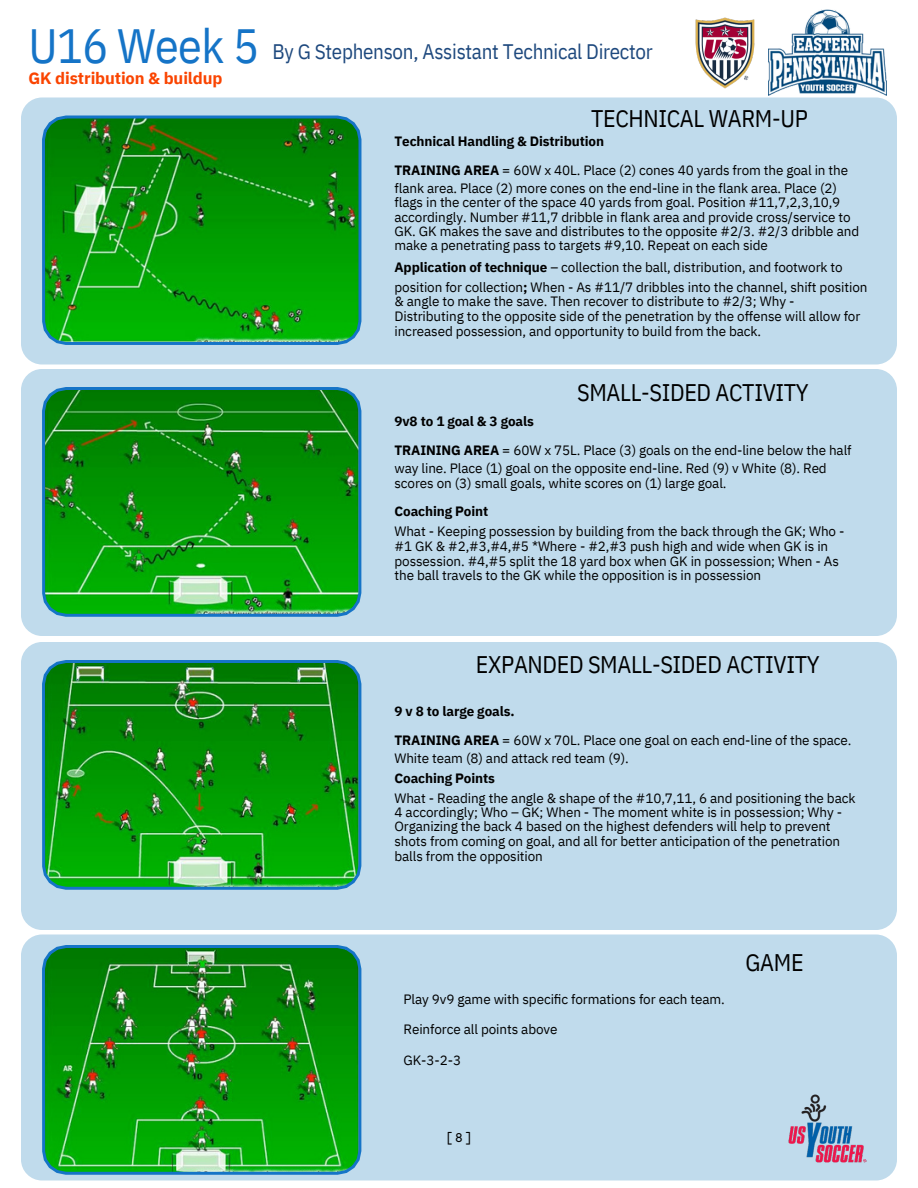
<style>
.page{position:relative;width:918px;height:1188px;background:#fff}
.page>*{position:absolute;margin:0;border:0;box-sizing:border-box;transform-origin:0 0}
.t1{font:48px "IBM Plex Sans Cond";letter-spacing:-.015em;color:#1574c7}
.t2{font:24px "IBM Plex Sans Cond";letter-spacing:-.015em;color:#000}
.t3{font:21px "IBM Plex Sans Cond";letter-spacing:-.015em;color:#1e497e}
.t4{font:700 16.5px "IBM Plex Sans";letter-spacing:-.01em;color:#fa4400}
.t5{font:15px "Courier Prime";color:#000}
.t6{font:13.5px/29.2px "IBM Plex Sans";letter-spacing:-.01em;color:#000}
.t7{font:700 13.5px "IBM Plex Sans";letter-spacing:-.01em;color:#000}
.s1{font-weight:700}
</style>
<div class="page">
<div style="left:21px;top:934px;width:876px;height:247px;background:#c0dbec"></div>
<div style="left:21px;top:642px;width:876px;height:288px;background:#c0dbec"></div>
<div style="left:21px;top:369px;width:876px;height:267px;background:#c0dbec"></div>
<div style="left:21px;top:94px;width:876px;height:271px;background:#c0dbec"></div>
<svg style="left:42px;top:116px;width:319px;height:229px;background:#0f9815"></svg>
<img style="left:42px;top:660px;width:319px;height:230px">
<svg style="left:42px;top:387px;width:319px;height:230px;background:#13971a"></svg>
<img style="left:42px;top:945px;width:319px;height:230px">
<img style="left:768px;top:9px;width:118px;height:87px">
<img style="left:688px;top:17px;width:74px;height:78px">
<img style="left:782px;top:1088px;width:92px;height:82px">
<p class="t1" style="left:28px;top:14px;width:232px">U16 Week 5</p>
<h2 class="t4" style="left:28px;top:67px;width:195px">GK distribution &amp; buildup</h2>
<p class="t3" style="left:272px;top:37px;width:382px">By G Stephenson, Assistant Technical Director</p>
<p class="t2" style="left:591px;top:102px;width:218px">TECHNICAL WARM-UP</p>
<p class="t6" style="left:395px;top:126px;width:455px"><span class="s1">Technical Handling &amp; Distribution<br>TRAINING AREA</span> = 60W x 40L. Place (2) cones 40 yards from the goal in the</p>
<p class="t6" style="left:395px;top:173px;width:444px">flank area. Place (2) more cones on the end-line in the flank area. Place (2)</p>
<p class="t6" style="left:395px;top:188px;width:447px">flags in the center of the space 40 yards from goal. Position #11,7,2,3,10,9</p>
<p class="t6" style="left:395px;top:202px;width:458px">accordingly. Number #11,7 dribble in flank area and provide cross/service to</p>
<p class="t6" style="left:395px;top:216px;width:466px">GK. GK makes the save and distributes to the opposite #2/3. #2/3 dribble and</p>
<p class="t6" style="left:395px;top:231px;width:375px">make a penetrating pass to targets #9,10. Repeat on each side</p>
<p class="t6" style="left:395px;top:252px;width:450px"><span class="s1">Application of technique</span> – collection the ball, distribution, and footwork to</p>
<p class="t6" style="left:395px;top:272px;width:475px">position for collection<span class="s1">;</span> When - As #11/7 dribbles into the channel, shift position</p>
<h2 class="t6" style="left:395px;top:287px;width:401px">&amp; angle to make the save. Then recover to distribute to #2/3; Why -</h2>
<p class="t6" style="left:395px;top:301px;width:467px">Distributing to the opposite side of the penetration by the offense will allow for</p>
<p class="t6" style="left:395px;top:316px;width:368px">increased possession, and opportunity to build from the back.</p>
<p class="t2" style="left:577px;top:377px;width:233px">SMALL-SIDED ACTIVITY</p>
<p class="t6" style="left:395px;top:406px;width:459px"><span class="s1">9v8 to 1 goal &amp; 3 goals<br>TRAINING AREA</span> = 60W x 75L. Place (3) goals on the end-line below the half</p>
<p class="t6" style="left:395px;top:454px;width:434px">way line. Place (1) goal on the opposite end-line. Red (9) v White (8). Red</p>
<p class="t6" style="left:395px;top:468px;width:334px">scores on (3) small goals, white scores on (1) large goal.</p>
<p class="t7" style="left:395px;top:502px;width:95px">Coaching Point</p>
<p class="t6" style="left:395px;top:517px;width:452px">What - Keeping possession by building from the back through the GK; Who -</p>
<p class="t6" style="left:395px;top:531px;width:435px">#1 GK &amp; #2,#3,#4,#5 *Where - #2,#3 push high and wide when GK is in</p>
<h2 class="t6" style="left:395px;top:546px;width:446px">possession. #4,#5 split the 18 yard box when GK in possession; When - As</h2>
<p class="t6" style="left:395px;top:561px;width:368px">the ball travels to the GK while the opposition is in possession</p>
<p class="t2" style="left:476px;top:648px;width:345px">EXPANDED SMALL-SIDED ACTIVITY</p>
<p class="t6" style="left:395px;top:696px;width:459px"><span class="s1">9 v 8 to large goals.<br>TRAINING AREA</span> = 60W x 70L. Place one goal on each end-line of the space.</p>
<p class="t6" style="left:395px;top:743px;width:236px">White team (8) and attack red team (9).</p>
<p class="t7" style="left:395px;top:769px;width:102px">Coaching Points</p>
<p class="t6" style="left:395px;top:784px;width:463px">What - Reading the angle &amp; shape of the #10,7,11, 6 and positioning the back</p>
<p class="t6" style="left:395px;top:797px;width:449px">4 accordingly; Who – GK; When - The moment white is in possession; Why -</p>
<p class="t6" style="left:395px;top:812px;width:438px">Organizing the back 4 based on the highest defenders will help to prevent</p>
<p class="t6" style="left:395px;top:826px;width:447px">shots from coming on goal, and all for better anticipation of the penetration</p>
<h2 class="t6" style="left:395px;top:841px;width:150px">balls from the opposition</h2>
<p class="t6" style="left:404px;top:984px;width:323px">Play 9v9 game with specific formations for each team.</p>
<p class="t6" style="left:404px;top:1015px;width:155px">Reinforce all points above</p>
<p class="t6" style="left:404px;top:1045px;width:59px">GK-3-2-3</p>
<p class="t2" style="left:746px;top:947px;width:60px">GAME</p>
<h4 class="t5" style="left:445px;top:1131px;width:28px">[8]</h4>
</div>
